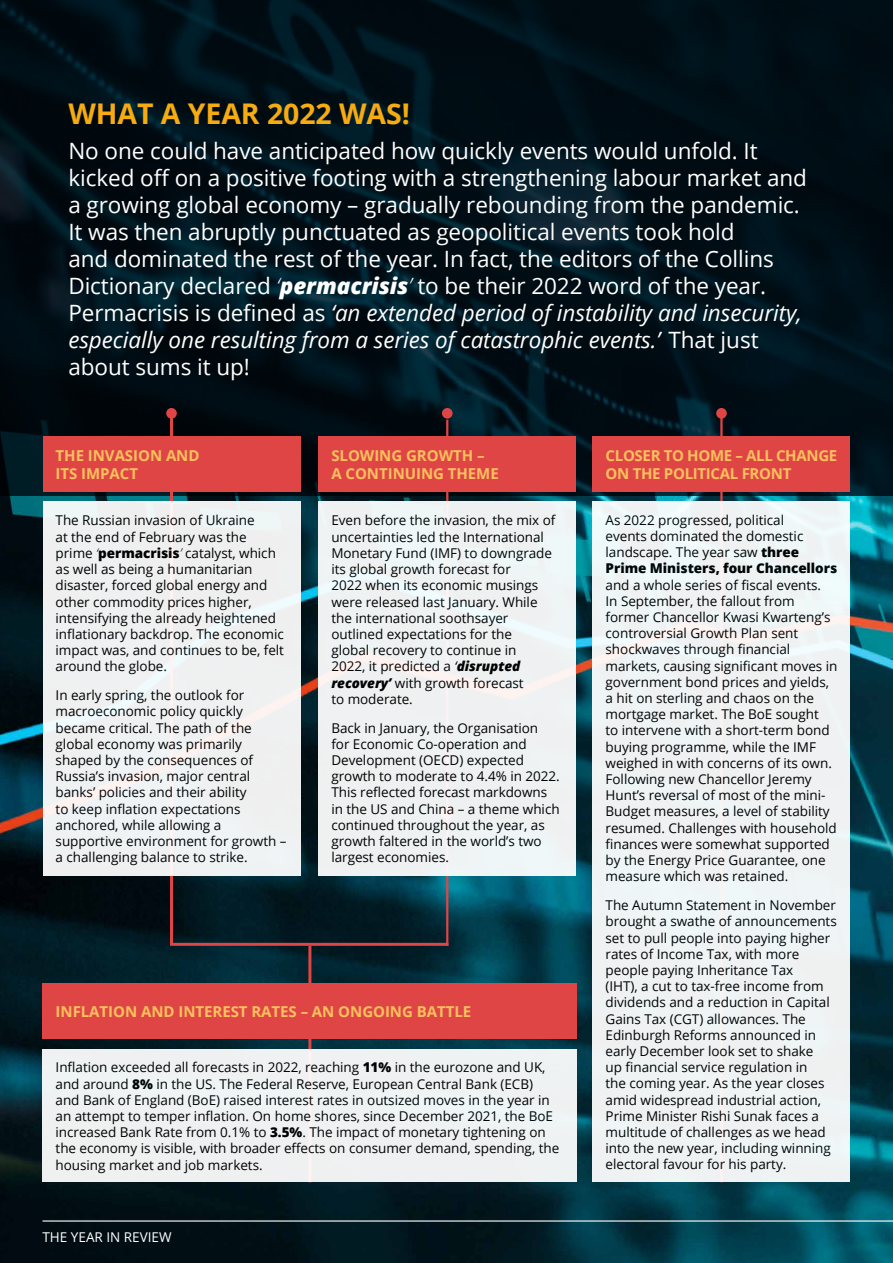
<style>
.page{position:relative;width:893px;height:1263px;background:#fff}
.page>*{position:absolute;margin:0;border:0;box-sizing:border-box;transform-origin:0 0}
.t1{font:700 28.5px "Open Sans";letter-spacing:-.005em;color:#f6ab10}
.t2{font:22.5px/27px "Open Sans";letter-spacing:-.005em;color:#fff}
.t3{font:700 15px/18px "Open Sans";letter-spacing:-.005em;color:#fac15d}
.t4{font:13.5px/16.2px "Open Sans";letter-spacing:-.005em;color:#000}
.t5{font:13.5px "Open Sans";color:#fff}
.s1{font-weight:300;font-style:italic}
.s2{font-weight:800;font-style:italic}
.s3{font-style:italic}
.s4{font-weight:800}
</style>
<div class="page">
<img style="left:0;top:495px;width:893px;height:768px">
<svg style="left:0;top:0;width:893px;height:495px;background:#001019"></svg>
<hr style="left:446px;top:420px;width:2px;height:526px;background:#e04545">
<hr style="left:170px;top:416px;width:3px;height:530px;background:#e04545">
<hr style="left:308px;top:946px;width:3px;height:236px;background:#e04545">
<hr style="left:173px;top:943px;width:275px;height:3px;background:#e04545">
<hr style="left:720px;top:410px;width:3px;height:772px;background:#e04545">
<div style="left:43px;top:1049px;width:534px;height:133px;background:#eff1f2"></div>
<div style="left:43px;top:983px;width:534px;height:56px;background:#e04545"></div>
<div style="left:43px;top:436px;width:257px;height:55px;background:#e04545"></div>
<div style="left:319px;top:436px;width:257px;height:55px;background:#e04545"></div>
<div style="left:43px;top:501px;width:257px;height:375px;background:#eff0f1"></div>
<div style="left:716px;top:408px;width:11px;height:11px;background:#e04545;border-radius:50%"></div>
<div style="left:166px;top:408px;width:11px;height:11px;background:#e04545;border-radius:50%"></div>
<div style="left:442px;top:408px;width:11px;height:11px;background:#e04545;border-radius:50%"></div>
<div style="left:593px;top:501px;width:257px;height:681px;background:#eff2f3"></div>
<div style="left:593px;top:436px;width:257px;height:55px;background:#e04545"></div>
<div style="left:319px;top:501px;width:257px;height:375px;background:#eff1f2"></div>
<hr style="left:43px;top:1220px;width:850px;height:1px;background:#fff">
<h1 class="t1" style="left:68px;top:93px;width:343px">WHAT A YEAR 2022 WAS!</h1>
<p class="t2" style="left:68px;top:137px;width:740px">No one could have anticipated how quickly events would unfold. It kicked off on a positive footing with a strengthening labour market and a growing global economy – gradually rebounding from the pandemic.<br>It was then abruptly punctuated as geopolitical events took hold<br>and dominated the rest of the year. In fact, the editors of the Collins Dictionary declared <span class="s1">‘</span><span class="s2">permacrisis</span><span class="s1">’</span> to be their 2022 word of the year.<br>Permacrisis is defined as <span class="s3">‘an extended period of instability and insecurity, especially one resulting from a series of catastrophic events.’</span> That just about sums it up!</p>
<p class="t3" style="left:56px;top:446px;width:145px">THE INVASION AND<br>ITS IMPACT</p>
<p class="t3" style="left:331px;top:446px;width:169px">SLOWING GROWTH –<br>A CONTINUING THEME</p>
<p class="t4" style="left:56px;top:512px;width:230px">The Russian invasion of Ukraine<br>at the end of February was the prime <span class="s1">‘</span><span class="s4">permacrisis</span><span class="s1">’</span> catalyst, which as well as being a humanitarian disaster, forced global energy and other commodity prices higher, intensifying the already heightened inflationary backdrop. The economic impact was, and continues to be, felt around the globe.</p>
<p class="t4" style="left:56px;top:687px;width:232px">In early spring, the outlook for macroeconomic policy quickly became critical. The path of the global economy was primarily shaped by the consequences of<br>Russia’s invasion, major central banks’ policies and their ability<br>to keep inflation expectations anchored, while allowing a supportive environment for growth – a challenging balance to strike.</p>
<p class="t4" style="left:331px;top:512px;width:226px">Even before the invasion, the mix of uncertainties led the International<br>Monetary Fund (IMF) to downgrade its global growth forecast for<br>2022 when its economic musings were released last January. While the international soothsayer outlined expectations for the<br>global recovery to continue in<br>2022, it predicted a <span class="s3">‘</span><span class="s2">disrupted recovery’</span> with growth forecast<br>to moderate.</p>
<p class="t4" style="left:331px;top:719px;width:230px">Back in January, the Organisation for Economic Co-operation and<br>Development (OECD) expected growth to moderate to 4.4% in 2022.<br>This reflected forecast markdowns in the US and China – a theme which continued throughout the year, as growth faltered in the world’s two largest economies.</p>
<p class="t3" style="left:56px;top:1002px;width:417px">INFLATION AND INTEREST RATES – AN ONGOING BATTLE</p>
<p class="t4" style="left:56px;top:1059px;width:505px">Inflation exceeded all forecasts in 2022, reaching <span class="s4">11%</span> in the eurozone and UK, and around <span class="s4">8%</span> in the US. The Federal Reserve, European Central Bank (ECB) and Bank of England (BoE) raised interest rates in outsized moves in the year in an attempt to temper inflation. On home shores, since December 2021, the BoE increased Bank Rate from 0.1% to <span class="s4">3.5%</span>. The impact of monetary tightening on the economy is visible, with broader effects on consumer demand, spending, the housing market and job markets.</p>
<p class="t5" style="left:43px;top:1227px;width:131px">THE YEAR IN REVIEW</p>
<p class="t3" style="left:606px;top:446px;width:233px">CLOSER TO HOME – ALL CHANGE<br>ON THE POLITICAL FRONT</p>
<p class="t4" style="left:606px;top:511px;width:233px">As 2022 progressed, political<br>events dominated the domestic landscape. The year saw <span class="s4">three<br>Prime Ministers, four Chancellors</span></p>
<p class="t4" style="left:606px;top:576px;width:233px">and a whole series of fiscal events.<br>In September, the fallout from former Chancellor Kwasi Kwarteng’s controversial Growth Plan sent shockwaves through financial markets, causing significant moves in government bond prices and yields, a hit on sterling and chaos on the mortgage market. The BoE sought<br>to intervene with a short-term bond buying programme, while the IMF weighed in with concerns of its own.<br>Following new Chancellor Jeremy Hunt’s reversal of most of the mini-Budget measures, a level of stability resumed. Challenges with household finances were somewhat supported by the Energy Price Guarantee, one measure which was retained.</p>
<p class="t4" style="left:606px;top:897px;width:233px">The Autumn Statement in November brought a swathe of announcements set to pull people into paying higher rates of Income Tax, with more people paying Inheritance Tax<br>(IHT), a cut to tax-free income from dividends and a reduction in Capital Gains Tax (CGT) allowances. The Edinburgh Reforms announced in early December look set to shake<br>up financial service regulation in<br>the coming year. As the year closes amid widespread industrial action, Prime Minister Rishi Sunak faces a multitude of challenges as we head into the new year, including winning electoral favour for his party.</p>
</div>
